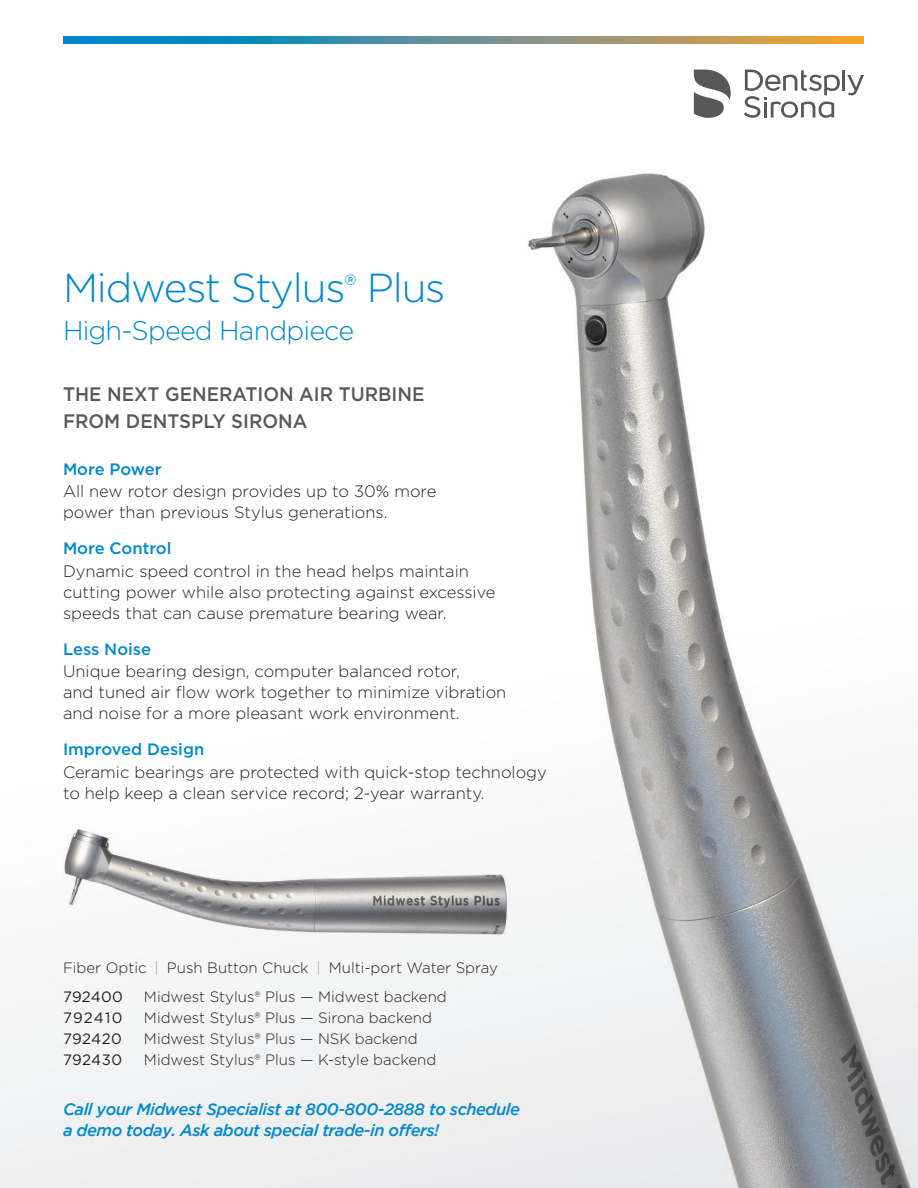
<style>
.page{position:relative;width:918px;height:1188px;background:#fff}
.page>*{position:absolute;margin:0;border:0;box-sizing:border-box;transform-origin:0 0}
.t1{font:300 40.5px "Gotham";letter-spacing:-.03em;color:#0088ce}
.t2{font:300 27px "Gotham";letter-spacing:-.03em;color:#0088ce}
.t3{font:500 19.5px/27px "Gotham";color:#57585a;scale:.95 1}
.t4{font:300 16.5px/21px "Gotham";color:#231f20}
.t5{font:italic 500 16.5px/21px "Gotham";letter-spacing:-.03em;color:#0088ce}
.Head_p1{font:500 16.5px "Gotham";color:#0088ce}
.t6{font:300 15px "Gotham";color:#231f20}
.t7{font:15px "Gotham";letter-spacing:.02em;color:#231f20}
.s1{font-size:30.3px}
</style>
<div class="page">
<img style="left:0;top:43px;width:918px;height:1145px">
<svg style="left:63px;top:36px;width:801px;height:7px;background:#6a928d"></svg>
<hr style="left:842px;top:70px;width:3px;height:21px;background:#57585a">
<svg style="left:847px;top:75px;width:17px;height:20px"></svg>
<svg style="left:744px;top:70px;width:96px;height:48px"></svg>
<svg style="left:694px;top:70px;width:37px;height:48px"></svg>
<p class="t1" style="left:63px;top:262px;width:384px">Midwest Stylus<span class="s1">®</span> Plus</p>
<p class="t2" style="left:63px;top:313px;width:293px">High-Speed Handpiece</p>
<p class="t3" style="left:63px;top:381px;width:382px">THE NEXT GENERATION AIR TURBINE<br>FROM DENTSPLY SIRONA</p>
<p class="Head_p1" style="left:63px;top:458px;width:100px">More Power</p>
<p class="t4" style="left:63px;top:481px;width:375px">All new rotor design provides up to 30% more power than previous Stylus generations.</p>
<p class="Head_p1" style="left:63px;top:538px;width:110px">More Control</p>
<p class="t4" style="left:63px;top:560px;width:434px">Dynamic speed control in the head helps maintain cutting power while also protecting against excessive speeds that can cause premature bearing wear.</p>
<p class="Head_p1" style="left:63px;top:638px;width:90px">Less Noise</p>
<p class="t4" style="left:63px;top:661px;width:445px">Unique bearing design, computer balanced rotor,<br>and tuned air flow work together to minimize vibration and noise for a more pleasant work environment.</p>
<p class="Head_p1" style="left:63px;top:739px;width:143px">Improved Design</p>
<p class="t4" style="left:63px;top:761px;width:485px">Ceramic bearings are protected with quick-stop technology to help keep a clean service record; 2-year warranty.</p>
<p class="t6" style="left:63px;top:959px;width:436px">Fiber Optic | Push Button Chuck | Multi-port Water Spray</p>
<p class="t7" style="left:63px;top:987px;width:61px">792400</p>
<p class="t6" style="left:144px;top:987px;width:304px">Midwest Stylus® Plus — Midwest backend</p>
<p class="t7" style="left:63px;top:1008px;width:61px">792410</p>
<p class="t6" style="left:144px;top:1008px;width:289px">Midwest Stylus® Plus — Sirona backend</p>
<p class="t7" style="left:63px;top:1029px;width:60px">792420</p>
<p class="t6" style="left:144px;top:1029px;width:275px">Midwest Stylus® Plus — NSK backend</p>
<p class="t7" style="left:63px;top:1050px;width:61px">792430</p>
<p class="t6" style="left:144px;top:1050px;width:294px">Midwest Stylus® Plus — K-style backend</p>
<p class="t5" style="left:63px;top:1098px;width:458px">Call your Midwest Specialist at 800-800-2888 to schedule a demo today. Ask about special trade-in offers!</p>
</div>
